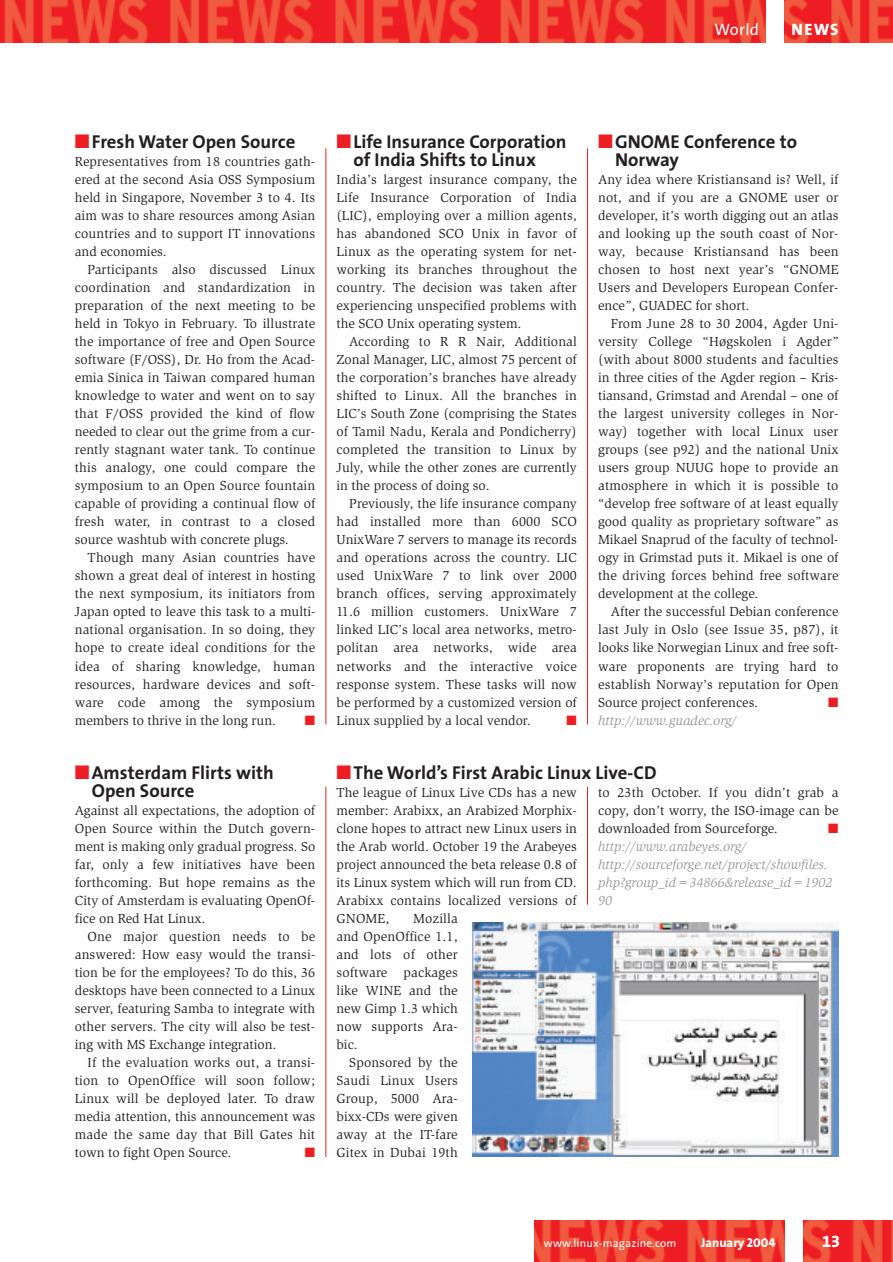
<style>
.page{position:relative;width:893px;height:1262px;background:#fff}
.page>*{position:absolute;margin:0;border:0;box-sizing:border-box;transform-origin:0 0}
.t1{font:700 18.75px/18px "The Sans";color:#231f20}
.t2{font:16.5px "The Sans";letter-spacing:.02em;color:#fff}
.t3{font:16.5px "The Sans Extra Bold Caps";color:#fff}
.t4{font:16.5px "The Sans Extra Bold Expert";color:#fff}
.t5{font:13.5px/18px "Slimbach";color:#231f20;text-align:justify}
.t6{font:italic 13.5px/18px "Slimbach";color:#939598}
.t7{font:13.5px "Zapf Dingbats";color:#ee1d23}
.t8{font:800 12.75px "The Sans";color:#fff}
.t9{font:11.25px "The Sans";letter-spacing:.02em;color:#fff}
.s1{color:#ee1d23}
.s2{font-family:"The Sans Extra Bold Caps";font-weight:400}
</style>
<div class="page">
<img style="left:534px;top:1220px;width:358px;height:42px">
<div style="left:785px;top:1220px;width:17px;height:42px;background:#fff"></div>
<img style="left:1px;top:0;width:891px;height:43px">
<div style="left:766px;top:0;width:17px;height:43px;background:#fff"></div>
<img style="left:473px;top:923px;width:365px;height:234px">
<hr style="left:325px;top:786px;width:1px;height:371px;background:#ee1d23">
<hr style="left:587px;top:786px;width:1px;height:118px;background:#ee1d23">
<hr style="left:325px;top:148px;width:1px;height:576px;background:#ee1d23">
<hr style="left:587px;top:148px;width:1px;height:576px;background:#ee1d23">
<p class="t2" style="left:714px;top:23px;width:46px">World</p>
<p class="t3" style="left:791px;top:20px;width:48px">NEWS</p>
<h1 class="t1" style="left:75px;top:135px;width:222px"><span class="s1">■</span>Fresh Water Open Source</h1>
<p class="t5" style="left:75px;top:154px;width:242px">Representatives from 18 countries gath&shy;ered at the second Asia OSS Symposium held in Singapore, November 3 to 4. Its aim was to share resources among Asian countries and to support IT innovations and economies.</p>
<p class="t5" style="left:75px;top:262px;width:242px;text-indent:13px">Participants also discussed Linux coordination and standardization in preparation of the next meeting to be held in Tokyo in February. To illustrate the importance of free and Open Source software (F/OSS), Dr. Ho from the Acad&shy;emia Sinica in Taiwan compared human knowledge to water and went on to say that F/OSS provided the kind of flow needed to clear out the grime from a cur&shy;rently stagnant water tank. To continue this analogy, one could compare the symposium to an Open Source fountain capable of providing a continual flow of fresh water, in contrast to a closed source washtub with concrete plugs.</p>
<p class="t5" style="left:75px;top:550px;width:242px;text-indent:13px">Though many Asian countries have shown a great deal of interest in hosting the next symposium, its initiators from Japan opted to leave this task to a multi&shy;national organisation. In so doing, they hope to create ideal conditions for the idea of sharing knowledge, human resources, hardware devices and soft&shy;ware code among the symposium members to thrive in the long run.</p>
<p class="t7" style="left:305px;top:713px;width:12px">■</p>
<h1 class="t1" style="left:92px;top:765px;width:183px;text-indent:-17px"><span class="s1">■</span>Amsterdam Flirts with<br>Open Source</h1>
<p class="t5" style="left:75px;top:802px;width:242px">Against all expectations, the adoption of Open Source within the Dutch govern&shy;ment is making only gradual progress. So far, only a few initiatives have been forthcoming. But hope remains as the City of Amsterdam is evaluating OpenOf&shy;fice on Red Hat Linux.</p>
<p class="t5" style="left:75px;top:928px;width:242px;text-indent:13px">One major question needs to be answered: How easy would the transi&shy;tion be for the employees? To do this, 36 desktops have been connected to a Linux server, featuring Samba to integrate with other servers. The city will also be test&shy;ing with MS Exchange integration.</p>
<p class="t5" style="left:75px;top:1054px;width:242px;text-indent:13px">If the evaluation works out, a transi&shy;tion to OpenOffice will soon follow; Linux will be deployed later. To draw media attention, this announcement was made the same day that Bill Gates hit town to fight Open Source.</p>
<p class="t7" style="left:305px;top:1145px;width:12px">■</p>
<h1 class="t1" style="left:353px;top:135px;width:214px;text-indent:-17px"><span class="s1">■</span>Life Insurance Corporation of India Shifts to Linux</h1>
<p class="t5" style="left:336px;top:172px;width:242px">India’s largest insurance company, the Life Insurance Corporation of India (LIC), employing over a million agents, has abandoned SCO Unix in favor of Linux as the operating system for net&shy;working its branches throughout the country. The decision was taken after experiencing unspecified problems with the SCO Unix operating system.</p>
<p class="t5" style="left:336px;top:334px;width:242px;text-indent:13px">According to R R Nair, Additional Zonal Manager, LIC, almost 75 percent of the corporation’s branches have already shifted to Linux. All the branches in LIC’s South Zone (comprising the States of Tamil Nadu, Kerala and Pondicherry) completed the transition to Linux by July, while the other zones are currently in the process of doing so.</p>
<p class="t5" style="left:336px;top:496px;width:242px;text-indent:13px">Previously, the life insurance company had installed more than 6000 SCO UnixWare 7 servers to manage its records and operations across the country. LIC used UnixWare 7 to link over 2000 branch offices, serving approximately 11.6 million customers. UnixWare 7 linked LIC’s local area networks, metro&shy;politan area networks, wide area networks and the interactive voice response system. These tasks will now be performed by a customized version of Linux supplied by a local vendor.</p>
<p class="t7" style="left:566px;top:713px;width:12px">■</p>
<h1 class="t1" style="left:615px;top:135px;width:183px;text-indent:-17px"><span class="s1">■</span>GNOME Conference to<br>Norway</h1>
<p class="t5" style="left:598px;top:172px;width:242px">Any idea where Kristiansand is? Well, if not, and if you are a GNOME user or developer, it’s worth digging out an atlas and looking up the south coast of Nor&shy;way, because Kristiansand has been chosen to host next year’s “GNOME Users and Developers European Confer&shy;ence”, GUADEC for short.</p>
<p class="t5" style="left:598px;top:316px;width:242px;text-indent:13px">From June 28 to 30 2004, Agder Uni&shy;versity College “Høgskolen i Agder” (with about 8000 students and faculties in three cities of the Agder region – Kris&shy;tiansand, Grimstad and Arendal – one of the largest university colleges in Nor&shy;way) together with local Linux user groups (see p92) and the national Unix users group NUUG hope to provide an atmosphere in which it is possible to “develop free software of at least equally good quality as proprietary software” as Mikael Snaprud of the faculty of technol&shy;ogy in Grimstad puts it. Mikael is one of the driving forces behind free software development at the college.</p>
<p class="t5" style="left:598px;top:604px;width:242px;text-indent:13px">After the successful Debian conference last July in Oslo (see Issue 35, p87), it looks like Norwegian Linux and free soft&shy;ware proponents are trying hard to establish Norway’s reputation for Open Source project conferences.</p>
<p class="t7" style="left:828px;top:695px;width:12px">■</p>
<p class="t6" style="left:598px;top:712px;width:140px">http://www.guadec.org/</p>
<h1 class="t1" style="left:336px;top:765px;width:322px"><span class="s1">■</span>The World’s First Arabic Linux Live-CD</h1>
<p class="t5" style="left:336px;top:784px;width:242px">The league of Linux Live CDs has a new member: Arabixx, an Arabized Morphix&shy;clone hopes to attract new Linux users in the Arab world. October 19 the Arabeyes project announced the beta release 0.8 of its Linux system which will run from CD.<br>Arabixx contains localized versions of GNOME,</p>
<p class="t5" style="left:336px;top:910px;width:123px;text-indent:77px">Mozilla and OpenOffice 1.1, and lots of other software packages like WINE and the new Gimp 1.3 which now supports Ara&shy;bic.</p>
<p class="t5" style="left:336px;top:1054px;width:123px;text-indent:13px">Sponsored by the Saudi Linux Users Group, 5000 Ara&shy;bixx-CDs were given away at the IT-fare Gitex in Dubai 19th</p>
<p class="t5" style="left:598px;top:784px;width:242px">to 23th October. If you didn’t grab a copy, don’t worry, the ISO-image can be downloaded from Sourceforge.</p>
<p class="t7" style="left:828px;top:821px;width:12px">■</p>
<p class="t6" style="left:598px;top:838px;width:236px">http://www.arabeyes.org/ http://sourceforge.net/project/showfiles. php?group_id=34866&amp;release_id=1902<br>90</p>
<p class="t9" style="left:543px;top:1238px;width:134px">www.linux-magazine.com</p>
<p class="t8" style="left:701px;top:1237px;width:76px">January <span class="s2">2004</span></p>
<p class="t4" style="left:822px;top:1231px;width:20px">13</p>
</div>
